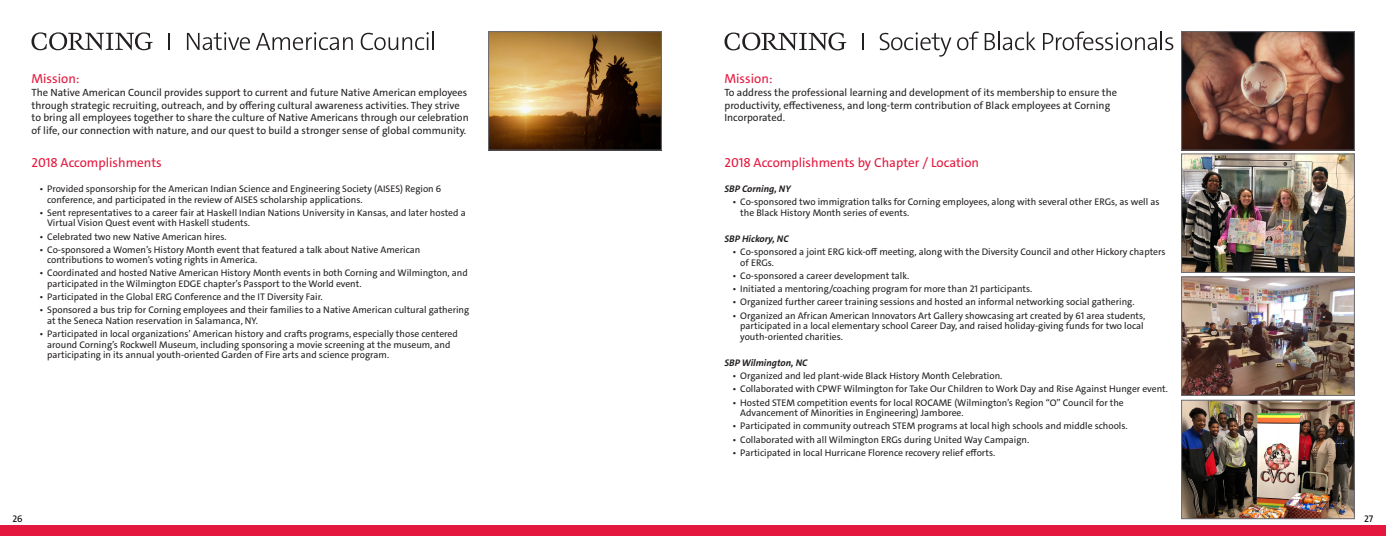
<style>
.page{position:relative;width:1386px;height:536px;background:#fff}
.page>*{position:absolute;margin:0;border:0;box-sizing:border-box;transform-origin:0 0}
.CorningBody{font:13.12px "The Sans C4 s";color:#e4183e}
.CorningBody-2{font:10.5px/12.6px "The Sans C4 s";color:#231f20}
.t1{font:9.62px/10.5px "The Sans C4 s";color:#231f20}
.CorningBody-3{font:italic 700 9.62px "The Sans C4 s";color:#231f20}
.CorningBody-4{font:9.62px "The Sans C4 s";color:#000}
</style>
<div class="page">
<img style="left:490px;top:33px;width:170px;height:115px">
<div style="left:488px;top:31px;width:174px;height:119px;border:1px solid #696b73"></div>
<img style="left:1183px;top:33px;width:169px;height:115px">
<div style="left:1181px;top:31px;width:173px;height:119px;border:1px solid #696b73"></div>
<div style="left:0;top:525px;width:1386px;height:11px;background:#e4183e"></div>
<svg style="left:187px;top:32px;width:63px;height:18px"></svg>
<svg style="left:256px;top:32px;width:97px;height:18px"></svg>
<svg style="left:361px;top:32px;width:73px;height:18px"></svg>
<svg style="left:32px;top:32px;width:121px;height:18px"></svg>
<svg style="left:168px;top:33px;width:2px;height:17px"></svg>
<svg style="left:880px;top:32px;width:71px;height:25px"></svg>
<svg style="left:957px;top:32px;width:22px;height:18px"></svg>
<svg style="left:985px;top:32px;width:51px;height:18px"></svg>
<svg style="left:1043px;top:32px;width:130px;height:18px"></svg>
<svg style="left:724px;top:32px;width:122px;height:18px"></svg>
<svg style="left:862px;top:33px;width:2px;height:17px"></svg>
<img style="left:1183px;top:156px;width:169px;height:114px">
<div style="left:1181px;top:154px;width:173px;height:118px;border:1px solid #696b73"></div>
<img style="left:1183px;top:279px;width:169px;height:114px">
<div style="left:1181px;top:277px;width:173px;height:118px;border:1px solid #696b73"></div>
<img style="left:1183px;top:402px;width:169px;height:114px">
<div style="left:1181px;top:400px;width:173px;height:118px;border:1px solid #696b73"></div>
<p class="CorningBody" style="left:32px;top:70px;width:50px">Mission:</p>
<p class="CorningBody-2" style="left:32px;top:86px;width:439px">The Native American Council provides support to current and future Native American employees through strategic recruiting, outreach, and by offering cultural awareness activities. They strive to bring all employees together to share the culture of Native Americans through our celebration of life, our connection with nature, and our quest to build a stronger sense of global community.</p>
<p class="CorningBody" style="left:32px;top:154px;width:132px">2018 Accomplishments</p>
<p class="t1" style="left:47px;top:184px;width:396px;text-indent:-8px">• Provided sponsorship for the American Indian Science and Engineering Society (AISES) Region 6 conference, and participated in the review of AISES scholarship applications.</p>
<p class="t1" style="left:47px;top:207px;width:420px;text-indent:-8px">• Sent representatives to a career fair at Haskell Indian Nations University in Kansas, and later hosted a<br>Virtual Vision Quest event with Haskell students.</p>
<p class="t1" style="left:39px;top:231px;width:189px">• Celebrated two new Native American hires.</p>
<p class="t1" style="left:47px;top:244px;width:375px;text-indent:-8px">• Co-sponsored a Women’s History Month event that featured a talk about Native American contributions to women’s voting rights in America.</p>
<p class="t1" style="left:47px;top:268px;width:422px;text-indent:-8px">• Coordinated and hosted Native American History Month events in both Corning and Wilmington, and participated in the Wilmington EDGE chapter’s Passport to the World event.</p>
<p class="t1" style="left:39px;top:291px;width:285px">• Participated in the Global ERG Conference and the IT Diversity Fair.</p>
<p class="t1" style="left:47px;top:305px;width:424px;text-indent:-8px">• Sponsored a bus trip for Corning employees and their families to a Native American cultural gathering at the Seneca Nation reservation in Salamanca, NY.</p>
<p class="t1" style="left:47px;top:328px;width:412px;text-indent:-8px">• Participated in local organizations’ American history and crafts programs, especially those centered around Corning’s Rockwell Museum, including sponsoring a movie screening at the museum, and participating in its annual youth-oriented Garden of Fire arts and science program.</p>
<p class="CorningBody" style="left:724px;top:70px;width:50px">Mission:</p>
<p class="CorningBody-2" style="left:724px;top:86px;width:394px">To address the professional learning and development of its membership to ensure the productivity, effectiveness, and long-term contribution of Black employees at Corning<br>Incorporated.</p>
<p class="CorningBody" style="left:724px;top:154px;width:256px">2018 Accomplishments by Chapter / Location</p>
<p class="CorningBody-3" style="left:724px;top:183px;width:68px">SBP Corning, NY</p>
<p class="t1" style="left:740px;top:197px;width:421px;text-indent:-8px">• Co-sponsored two immigration talks for Corning employees, along with several other ERGs, as well as the Black History Month series of events.</p>
<p class="CorningBody-3" style="left:724px;top:233px;width:66px">SBP Hickory, NC</p>
<p class="t1" style="left:740px;top:247px;width:427px;text-indent:-8px">• Co-sponsored a joint ERG kick-off meeting, along with the Diversity Council and other Hickory chapters of ERGs.</p>
<p class="t1" style="left:732px;top:270px;width:179px">• Co-sponsored a career development talk.</p>
<p class="t1" style="left:732px;top:284px;width:301px">• Initiated a mentoring/coaching program for more than 21 participants.</p>
<p class="t1" style="left:732px;top:297px;width:404px">• Organized further career training sessions and hosted an informal networking social gathering.</p>
<p class="t1" style="left:740px;top:310px;width:407px;text-indent:-8px">• Organized an African American Innovators Art Gallery showcasing art created by 61 area students, participated in a local elementary school Career Day, and raised holiday-giving funds for two local youth-oriented charities.</p>
<p class="CorningBody-3" style="left:724px;top:356px;width:84px">SBP Wilmington, NC</p>
<p class="t1" style="left:732px;top:370px;width:272px">• Organized and led plant-wide Black History Month Celebration.</p>
<p class="t1" style="left:732px;top:384px;width:437px">• Collaborated with CPWF Wilmington for Take Our Children to Work Day and Rise Against Hunger event.</p>
<p class="t1" style="left:740px;top:397px;width:385px;text-indent:-8px">• Hosted STEM competition events for local ROCAME (Wilmington’s Region “O” Council for the<br>Advancement of Minorities in Engineering) Jamboree.</p>
<p class="t1" style="left:732px;top:420px;width:397px">• Participated in community outreach STEM programs at local high schools and middle schools.</p>
<p class="t1" style="left:732px;top:434px;width:298px">• Collaborated with all Wilmington ERGs during United Way Campaign.</p>
<p class="t1" style="left:732px;top:447px;width:264px">• Participated in local Hurricane Florence recovery relief efforts.</p>
<p class="CorningBody-4" style="left:13px;top:512px;width:12px">26</p>
<p class="CorningBody-4" style="left:1364px;top:512px;width:11px">27</p>
</div>
